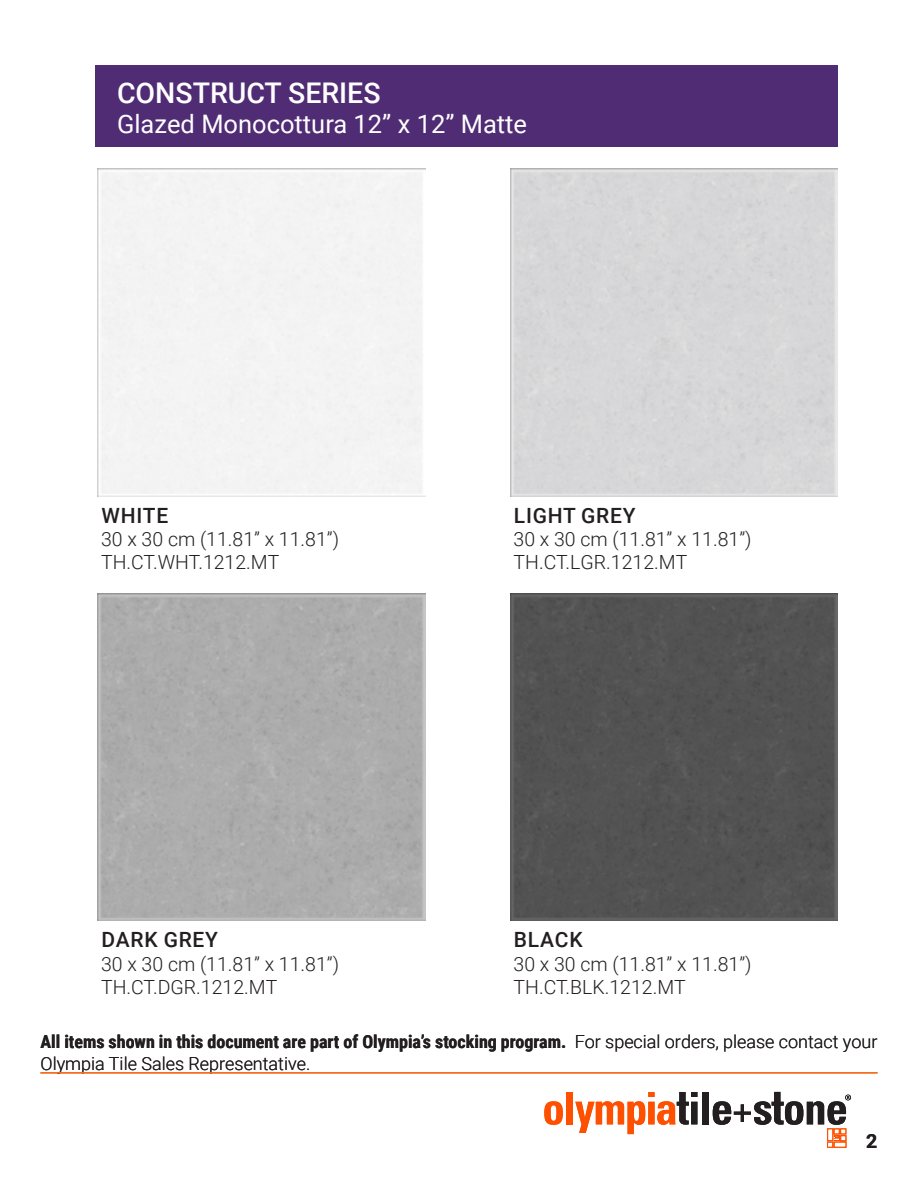
<style>
.page{position:relative;width:918px;height:1188px;background:#fff}
.page>*{position:absolute;margin:0;border:0;box-sizing:border-box;transform-origin:0 0}
.t1{font:500 28.5px "Roboto";color:#fff}
.t2{font:25.5px "Roboto";color:#fff}
.t3{font:500 21px "Roboto";letter-spacing:.035em;color:#231f20}
.t4{font:300 19.5px "Roboto";color:#231f20}
.t5{font:700 19.5px "Roboto";color:#231f20}
.t6{font:300 18px/21.6px "Roboto";color:#231f20}
.s1{font-family:"Roboto Condensed";font-weight:700}
</style>
<div class="page">
<svg style="left:544px;top:1101px;width:19px;height:24px"></svg>
<div style="left:567px;top:1092px;width:6px;height:32px;background:#ff5000"></div>
<svg style="left:575px;top:1092px;width:122px;height:42px"></svg>
<div style="left:702px;top:1092px;width:7px;height:32px;background:#231f20"></div>
<svg style="left:713px;top:1092px;width:138px;height:56px"></svg>
<hr style="left:40px;top:1072px;width:838px;height:2px;background:#f36e21">
<div style="left:95px;top:65px;width:743px;height:82px;background:#502c75"></div>
<div style="left:98px;top:593px;width:327px;height:328px;background:#acacac"></div>
<div style="left:510px;top:169px;width:328px;height:327px;background:#d7d7d8"></div>
<div style="left:510px;top:593px;width:328px;height:328px;background:#525252"></div>
<p class="t1" style="left:117px;top:72px;width:265px">CONSTRUCT SERIES</p>
<p class="t2" style="left:117px;top:106px;width:412px">Glazed Monocottura 12” x 12” Matte</p>
<p class="t3" style="left:101px;top:500px;width:68px">WHITE</p>
<p class="t4" style="left:101px;top:525px;width:239px">30 x 30 cm (11.81” x 11.81”)</p>
<p class="t4" style="left:101px;top:549px;width:180px">TH.CT.WHT.1212.MT</p>
<p class="t3" style="left:101px;top:925px;width:118px">DARK GREY</p>
<p class="t4" style="left:101px;top:950px;width:239px">30 x 30 cm (11.81” x 11.81”)</p>
<p class="t4" style="left:101px;top:973px;width:178px">TH.CT.DGR.1212.MT</p>
<p class="t3" style="left:514px;top:500px;width:123px">LIGHT GREY</p>
<p class="t4" style="left:514px;top:525px;width:239px">30 x 30 cm (11.81” x 11.81”)</p>
<p class="t4" style="left:514px;top:549px;width:175px">TH.CT.LGR.1212.MT</p>
<p class="t3" style="left:514px;top:925px;width:70px">BLACK</p>
<p class="t4" style="left:514px;top:950px;width:239px">30 x 30 cm (11.81” x 11.81”)</p>
<p class="t4" style="left:514px;top:973px;width:174px">TH.CT.BLK.1212.MT</p>
<p class="t6" style="left:40px;top:1030px;width:838px"><span class="s1">All items shown in this document are part of Olympia’s stocking program.</span> For special orders, please contact your<br>Olympia Tile Sales Representative.</p>
<p class="t5" style="left:866px;top:1127px;width:13px">2</p>
</div>
